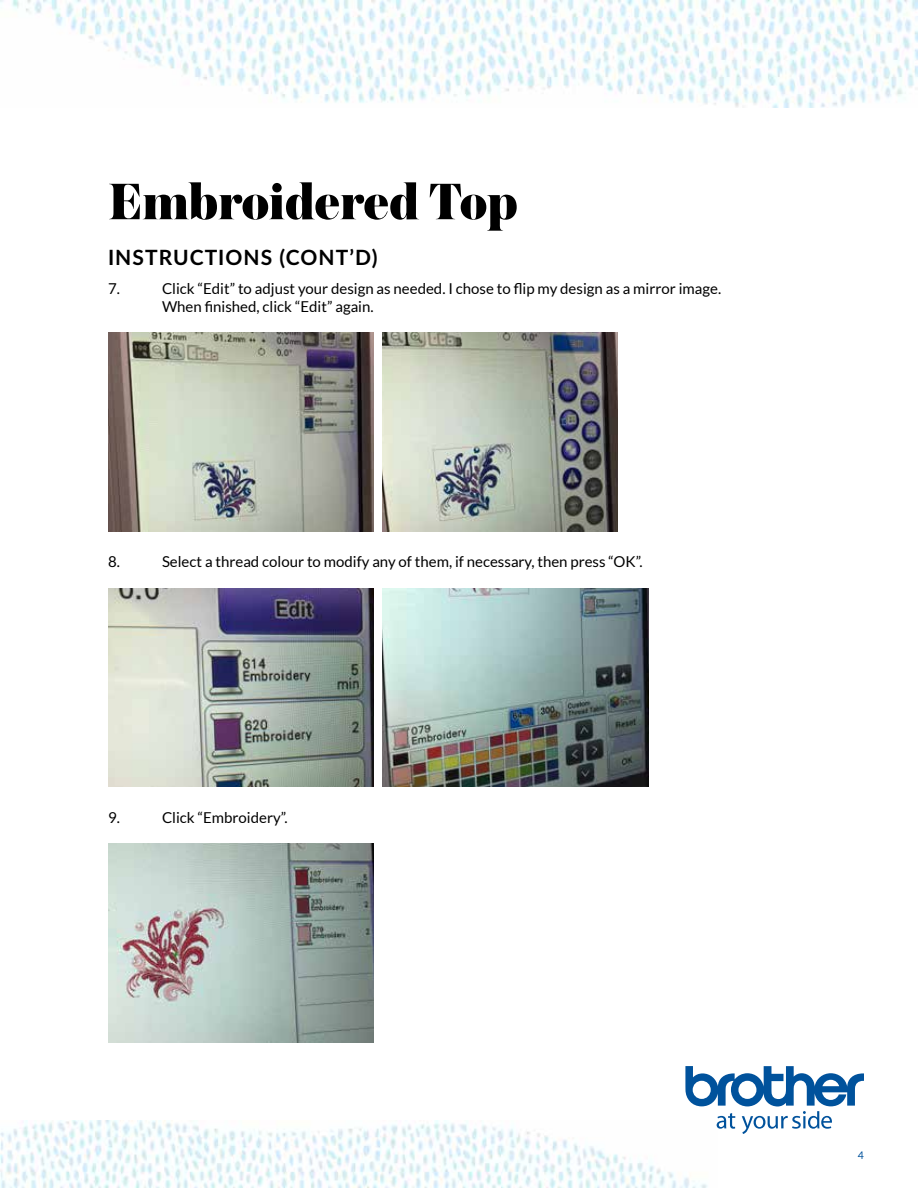
<style>
.page{position:relative;width:918px;height:1188px;background:#fff}
.page>*{position:absolute;margin:0;border:0;box-sizing:border-box;transform-origin:0 0}
.t1{font:900 53.85px "Austin";letter-spacing:-.005em;color:#000}
.t2{font:700 21px "Lato";letter-spacing:.05em;color:#000}
.t3{font:15px/18px "Lato";color:#000}
.t4{font:10.5px "Lato";color:#00529c}
</style>
<div class="page">
<img style="left:0;top:1120px;width:708px;height:68px">
<img style="left:0;top:0;width:918px;height:108px">
<svg style="left:685px;top:1066px;width:179px;height:68px"></svg>
<img style="left:108px;top:333px;width:266px;height:198px">
<img style="left:383px;top:333px;width:235px;height:198px">
<img style="left:108px;top:588px;width:266px;height:199px">
<img style="left:383px;top:588px;width:266px;height:199px">
<img style="left:108px;top:844px;width:266px;height:198px">
<h1 class="t1" style="left:108px;top:162px;width:411px">Embroidered Top</h1>
<h2 class="t2" style="left:108px;top:242px;width:271px">INSTRUCTIONS (CONT’D)</h2>
<p class="t3" style="left:108px;top:279px;width:13px">7.</p>
<p class="t3" style="left:162px;top:279px;width:561px">Click “Edit” to adjust your design as needed. I chose to flip my design as a mirror image.<br>When finished, click “Edit” again.</p>
<p class="t3" style="left:108px;top:553px;width:13px">8.</p>
<p class="t3" style="left:162px;top:553px;width:482px">Select a thread colour to modify any of them, if necessary, then press “OK”.</p>
<p class="t3" style="left:108px;top:808px;width:13px">9.</p>
<p class="t3" style="left:162px;top:808px;width:127px">Click “Embroidery”.</p>
<p class="t4" style="left:858px;top:1149px;width:8px">4</p>
</div>
